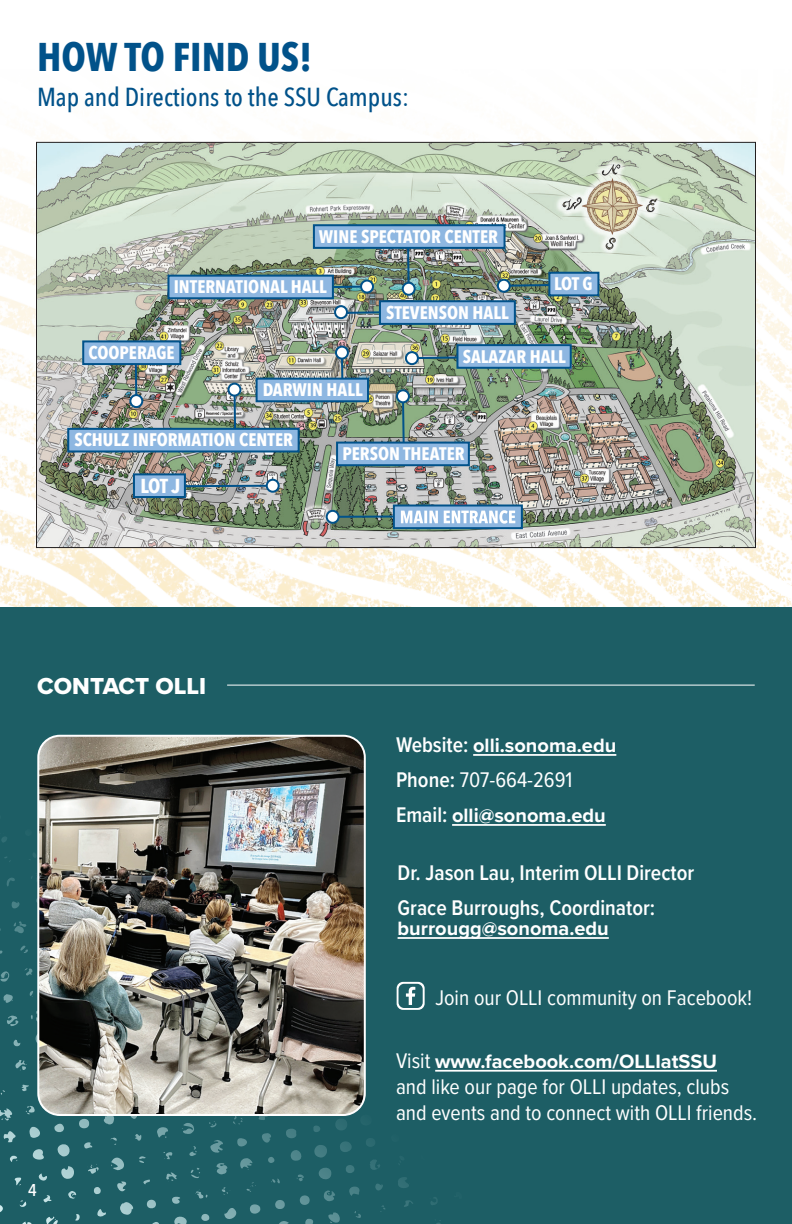
<style>
.page{position:relative;width:792px;height:1224px;background:#fff}
.page>*{position:absolute;margin:0;border:0;box-sizing:border-box;transform-origin:0 0}
.t1{font:700 40px "Avenir Next Condensed";color:#01528a}
.t2{font:500 26px "Avenir Next Condensed";color:#01528a}
.t3{font:24px "Proxima Nova Extrabld";color:#fff}
.t4{font:24px "Avenir Next Condensed";color:#fff}
.t5{font:22px/26px "Proxima Nova Cond";color:#fff}
.t6{font:600 22px "Proxima Nova Cond";color:#fff}
.t7{font:700 20.2px "Avenir Next Condensed";color:#fff}
.t8{font:700 20px "Proxima Nova";color:#fff}
.t9{font:700 18.2px "Avenir Next Condensed";color:#fff}
.s1{font-family:"Proxima Nova Cond";font-weight:600;font-size:22px}
.s2{font-weight:600}
.s3{font-family:"Proxima Nova Cond";font-weight:400;font-size:22px}
</style>
<div class="page">
<img style="left:0;top:141px;width:792px;height:466px">
<div style="left:0;top:607px;width:792px;height:617px;background:#1d5e65"></div>
<svg style="left:0;top:734px;width:516px;height:490px"></svg>
<hr style="left:227px;top:685px;width:528px;height:1px;background:#fff">
<img style="left:38px;top:144px;width:716px;height:402px">
<div style="left:393px;top:505px;width:130px;height:24px;background:#8eb7e1;border:2px solid #01528a"></div>
<svg style="left:336px;top:510px;width:179px;height:14px"></svg>
<div style="left:327px;top:511px;width:12px;height:12px;background:#fff;border-radius:50%"></div>
<div style="left:326px;top:510px;width:14px;height:14px;border:2px solid #01528a;border-radius:50%"></div>
<svg style="left:401px;top:403px;width:5px;height:39px"></svg>
<div style="left:336px;top:442px;width:134px;height:24px;background:#8eb7e1;border:2px solid #01528a"></div>
<div style="left:397px;top:390px;width:12px;height:12px;background:#fff;border-radius:50%"></div>
<div style="left:396px;top:389px;width:14px;height:14px;border:2px solid #01528a;border-radius:50%"></div>
<svg style="left:232px;top:397px;width:5px;height:31px"></svg>
<div style="left:67px;top:428px;width:233px;height:24px;background:#8eb7e1;border:2px solid #01528a"></div>
<div style="left:229px;top:384px;width:11px;height:12px;background:#fff;border-radius:50%"></div>
<div style="left:228px;top:383px;width:13px;height:14px;border:2px solid #01528a;border-radius:50%"></div>
<svg style="left:406px;top:249px;width:5px;height:33px"></svg>
<div style="left:313px;top:224px;width:193px;height:25px;background:#8eb7e1;border:2px solid #01528a"></div>
<div style="left:403px;top:283px;width:12px;height:12px;background:#fff;border-radius:50%"></div>
<div style="left:402px;top:282px;width:14px;height:14px;border:2px solid #01528a;border-radius:50%"></div>
<svg style="left:419px;top:355px;width:37px;height:5px"></svg>
<div style="left:456px;top:344px;width:116px;height:25px;background:#8eb7e1;border:2px solid #01528a"></div>
<div style="left:406px;top:352px;width:12px;height:12px;background:#fff;border-radius:50%"></div>
<div style="left:405px;top:351px;width:14px;height:14px;border:2px solid #01528a;border-radius:50%"></div>
<svg style="left:134px;top:365px;width:4px;height:29px"></svg>
<div style="left:82px;top:340px;width:99px;height:25px;background:#8eb7e1;border:2px solid #01528a"></div>
<div style="left:130px;top:395px;width:12px;height:12px;background:#fff;border-radius:50%"></div>
<div style="left:129px;top:394px;width:14px;height:14px;border:2px solid #01528a;border-radius:50%"></div>
<svg style="left:131px;top:484px;width:135px;height:4px"></svg>
<div style="left:133px;top:473px;width:53px;height:25px;background:#8eb7e1;border:2px solid #01528a"></div>
<div style="left:267px;top:480px;width:12px;height:12px;background:#fff;border-radius:50%"></div>
<div style="left:266px;top:479px;width:14px;height:14px;border:2px solid #01528a;border-radius:50%"></div>
<svg style="left:340px;top:360px;width:5px;height:43px"></svg>
<div style="left:256px;top:378px;width:113px;height:24px;background:#8eb7e1;border:2px solid #01528a"></div>
<div style="left:336px;top:347px;width:12px;height:12px;background:#fff;border-radius:50%"></div>
<div style="left:335px;top:346px;width:14px;height:14px;border:2px solid #01528a;border-radius:50%"></div>
<svg style="left:511px;top:283px;width:37px;height:5px"></svg>
<div style="left:548px;top:272px;width:51px;height:24px;background:#8eb7e1;border:2px solid #01528a"></div>
<div style="left:498px;top:280px;width:12px;height:12px;background:#fff;border-radius:50%"></div>
<div style="left:497px;top:279px;width:14px;height:14px;border:2px solid #01528a;border-radius:50%"></div>
<svg style="left:334px;top:285px;width:26px;height:4px"></svg>
<div style="left:167px;top:275px;width:167px;height:24px;background:#8eb7e1;border:2px solid #01528a"></div>
<div style="left:361px;top:281px;width:12px;height:12px;background:#fff;border-radius:50%"></div>
<div style="left:360px;top:280px;width:14px;height:14px;border:2px solid #01528a;border-radius:50%"></div>
<svg style="left:348px;top:310px;width:31px;height:5px"></svg>
<div style="left:379px;top:300px;width:137px;height:25px;background:#8eb7e1;border:2px solid #01528a"></div>
<div style="left:335px;top:306px;width:12px;height:12px;background:#fff;border-radius:50%"></div>
<div style="left:334px;top:305px;width:14px;height:14px;border:2px solid #01528a;border-radius:50%"></div>
<hr style="left:473px;top:754px;width:143px;height:2px;background:#fff">
<hr style="left:452px;top:824px;width:154px;height:2px;background:#fff">
<hr style="left:398px;top:937px;width:211px;height:2px;background:#fff">
<svg style="left:397px;top:982px;width:28px;height:28px"></svg>
<hr style="left:435px;top:1070px;width:282px;height:2px;background:#fff">
<img style="left:38px;top:736px;width:327px;height:379px">
<div style="left:37px;top:735px;width:329px;height:381px;border:2px solid #fff;border-radius:22px"></div>
<p class="t1" style="left:37px;top:32px;width:277px">HOW TO FIND US!</p>
<p class="t2" style="left:37px;top:81px;width:374px">Map and Directions to the SSU Campus:</p>
<p class="t9" style="left:319px;top:226px;width:181px">WINE SPECTATOR CENTER</p>
<p class="t9" style="left:174px;top:275px;width:155px">INTERNATIONAL HALL</p>
<p class="t9" style="left:554px;top:273px;width:40px">LOT G</p>
<p class="t9" style="left:386px;top:301px;width:124px">STEVENSON HALL</p>
<p class="t9" style="left:88px;top:342px;width:88px">COOPERAGE</p>
<p class="t9" style="left:263px;top:379px;width:101px">DARWIN HALL</p>
<p class="t9" style="left:463px;top:345px;width:105px">SALAZAR HALL</p>
<p class="t9" style="left:74px;top:429px;width:220px">SCHULZ INFORMATION CENTER</p>
<p class="t7" style="left:140px;top:473px;width:42px">LOT J</p>
<p class="t9" style="left:342px;top:442px;width:124px">PERSON THEATER</p>
<p class="t3" style="left:37px;top:668px;width:171px">CONTACT OLLI</p>
<p class="t4" style="left:29px;top:1167px;width:13px">4</p>
<p class="t8" style="left:396px;top:731px;width:222px"><span class="s1">Website:</span> olli.sonoma.edu</p>
<p class="t5" style="left:396px;top:766px;width:178px"><span class="s2">Phone:</span> 707-664-2691</p>
<p class="t8" style="left:396px;top:801px;width:211px"><span class="s1">Email:</span> olli@sonoma.edu</p>
<p class="t6" style="left:398px;top:857px;width:298px">Dr. Jason Lau, Interim OLLI Director</p>
<p class="t6" style="left:398px;top:892px;width:259px">Grace Burroughs, Coordinator:</p>
<p class="t8" style="left:398px;top:914px;width:213px">burrougg@sonoma.edu</p>
<p class="t5" style="left:435px;top:983px;width:318px">Join our OLLI community on Facebook!</p>
<p class="t8" style="left:396px;top:1046px;width:323px"><span class="s3">Visit</span> www.facebook.com/OLLIatSSU</p>
<p class="t5" style="left:396px;top:1073px;width:363px">and like our page for OLLI updates, clubs and events and to connect with OLLI friends.</p>
</div>
